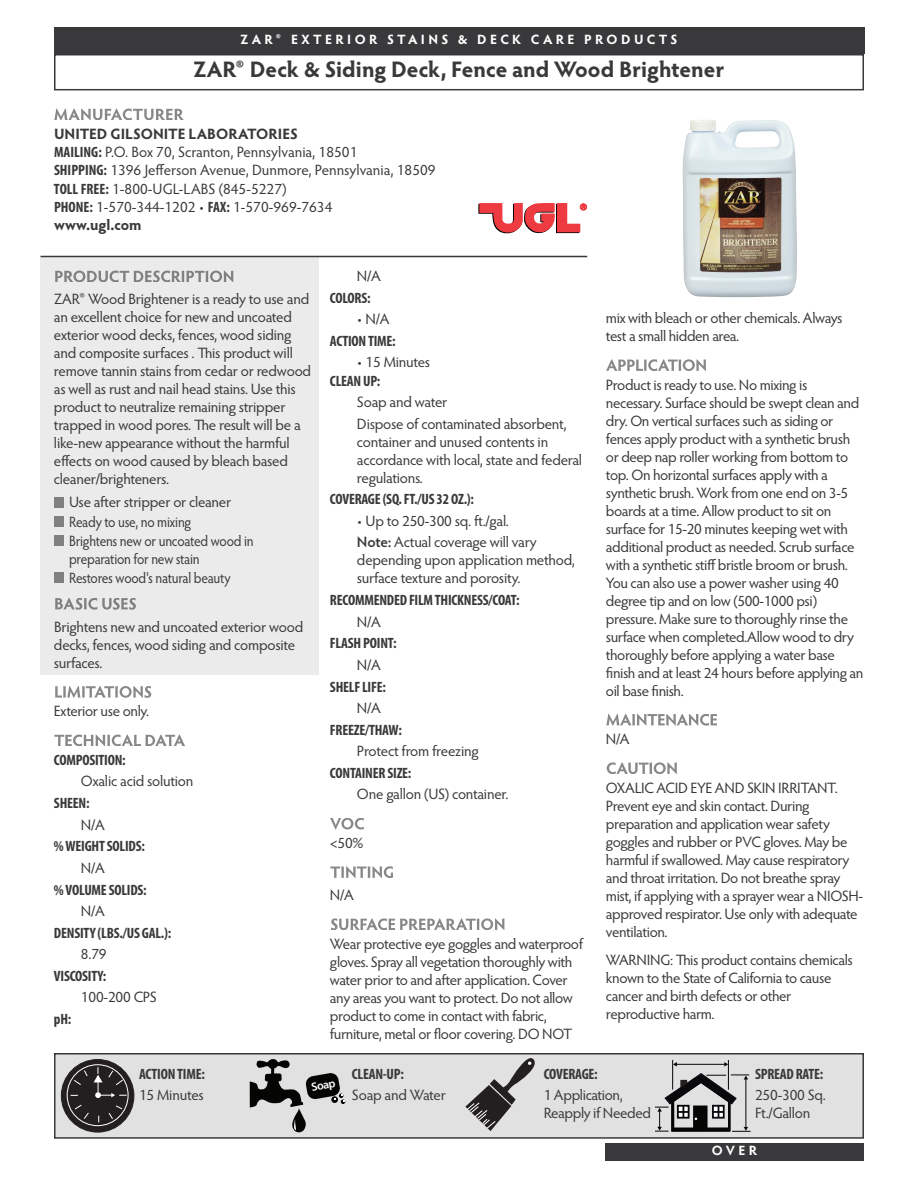
<style>
.page{position:relative;width:918px;height:1188px;background:#fff}
.page>*{position:absolute;margin:0;border:0;box-sizing:border-box;transform-origin:0 0}
.t1{font:700 22.5px "Hypatia Sans Pro";color:#39383a}
.t2{font:15px/18px "Hypatia Sans Pro";letter-spacing:-.025em;color:#39383a}
.t3{font:700 condensed 15px "Myriad Pro";letter-spacing:-.015em;color:#39383a}
.t4{font:15px/18.1px "Hypatia Sans Pro";color:#39383a}
.t5{font:700 13.5px "Hypatia Sans Pro";letter-spacing:.25em;color:#fff}
.t6{font:600 11.85px "Myriad Pro";color:#fff}
.t7{font:8.7px "Helvetica";color:#ee3a41}
.s1{font-weight:700}
.s2{font-family:"Myriad Pro";font-weight:700;font-stretch:condensed}
.s3{font-weight:600}
</style>
<div class="page">
<div style="left:40px;top:257px;width:279px;height:418px;background:#ebebeb"></div>
<div style="left:54px;top:54px;width:810px;height:36px;border:2px solid #39383a"></div>
<svg style="left:55px;top:271px;width:139px;height:11px"></svg>
<div style="left:54px;top:497px;width:10px;height:10px;background:#808081"></div>
<div style="left:54px;top:516px;width:10px;height:11px;background:#808081"></div>
<div style="left:54px;top:536px;width:10px;height:10px;background:#808081"></div>
<div style="left:54px;top:573px;width:10px;height:10px;background:#808081"></div>
<svg style="left:55px;top:598px;width:81px;height:12px"></svg>
<svg style="left:55px;top:686px;width:96px;height:12px"></svg>
<svg style="left:54px;top:735px;width:131px;height:11px"></svg>
<svg style="left:330px;top:818px;width:34px;height:12px"></svg>
<svg style="left:330px;top:866px;width:63px;height:12px"></svg>
<svg style="left:331px;top:918px;width:125px;height:12px"></svg>
<svg style="left:606px;top:359px;width:100px;height:12px"></svg>
<svg style="left:606px;top:714px;width:111px;height:12px"></svg>
<svg style="left:607px;top:762px;width:70px;height:12px"></svg>
<svg style="left:478px;top:203px;width:102px;height:31px"></svg>
<svg style="left:54px;top:109px;width:130px;height:11px"></svg>
<hr style="left:40px;top:256px;width:547px;height:1px;background:#39383a">
<img style="left:682px;top:120px;width:115px;height:177px">
<div style="left:54px;top:27px;width:810px;height:27px;background:#39383a"></div>
<div style="left:605px;top:1144px;width:259px;height:17px;background:#39383a"></div>
<div style="left:55px;top:1054px;width:808px;height:84px;background:#e1e1e1"></div>
<div style="left:54px;top:1053px;width:810px;height:86px;border:2px solid #39383a"></div>
<div style="left:61px;top:1060px;width:73px;height:72px;background:#231f20;border-radius:50%"></div>
<div style="left:61px;top:1059px;width:73px;height:74px;border:1px solid #231f20;border-radius:50%"></div>
<div style="left:67px;top:1064px;width:62px;height:62px;border:1px solid #fff;border-radius:50%"></div>
<svg style="left:73px;top:1069px;width:15px;height:16px"></svg>
<svg style="left:74px;top:1104px;width:15px;height:16px"></svg>
<svg style="left:108px;top:1105px;width:15px;height:15px"></svg>
<svg style="left:94px;top:1067px;width:33px;height:31px"></svg>
<svg style="left:250px;top:1059px;width:95px;height:74px"></svg>
<svg style="left:465px;top:1058px;width:70px;height:73px"></svg>
<hr style="left:672px;top:1060px;width:1px;height:30px;background:#050504">
<hr style="left:728px;top:1060px;width:1px;height:30px;background:#050504">
<hr style="left:676px;top:1064px;width:49px;height:1px;background:#09090d">
<svg style="left:724px;top:1062px;width:4px;height:5px"></svg>
<svg style="left:673px;top:1062px;width:4px;height:5px"></svg>
<svg style="left:655px;top:1073px;width:96px;height:59px"></svg>
<p class="t5" style="left:240px;top:34px;width:439px">ZAR® EXTERIOR STAINS &amp; DECK CARE PRODUCTS</p>
<h1 class="t1" style="left:194px;top:61px;width:532px">ZAR® Deck &amp; Siding Deck, Fence and Wood Brightener</h1>
<p class="t4" style="left:54px;top:126px;width:383px"><span class="s1">UNITED GILSONITE LABORATORIES<br></span><span class="s2">MAILING:</span> P.O. Box 70, Scranton, Pennsylvania, 18501<br><span class="s2">SHIPPING:</span> 1396 Jefferson Avenue, Dunmore, Pennsylvania, 18509<br><span class="s2">TOLL FREE:</span> 1-800-UGL-LABS (845-5227)<br><span class="s2">PHONE:</span> 1-570-344-1202 • <span class="s2">FAX:</span> 1-570-969-7634<br><span class="s1">www.ugl.com</span></p>
<p class="t7" style="left:580px;top:202px;width:8px">®</p>
<p class="t2" style="left:54px;top:292px;width:259px">ZAR® Wood Brightener is a ready to use and an excellent choice for new and uncoated exterior wood decks, fences, wood siding and composite surfaces . This product will remove tannin stains from cedar or redwood as well as rust and nail head stains. Use this product to neutralize remaining stripper trapped in wood pores. The result will be a like-new appearance without the harmful effects on wood caused by bleach based cleaner/brighteners.</p>
<p class="t2" style="left:69px;top:494px;width:186px;line-height:18.9px">Use after stripper or cleaner<br>Ready to use, no mixing<br>Brightens new or uncoated wood in preparation for new stain<br>Restores wood's natural beauty</p>
<p class="t2" style="left:54px;top:619px;width:251px">Brightens new and uncoated exterior wood decks, fences, wood siding and composite surfaces.</p>
<p class="t2" style="left:54px;top:704px;width:97px">Exterior use only.</p>
<p class="t3" style="left:54px;top:755px;width:73px">COMPOSITION:</p>
<p class="t2" style="left:81px;top:774px;width:114px">Oxalic acid solution</p>
<p class="t3" style="left:54px;top:798px;width:37px">SHEEN:</p>
<p class="t2" style="left:81px;top:817px;width:25px">N/A</p>
<p class="t3" style="left:54px;top:841px;width:92px">%WEIGHTSOLIDS:</p>
<p class="t2" style="left:81px;top:860px;width:25px">N/A</p>
<p class="t3" style="left:54px;top:884px;width:94px">%VOLUMESOLIDS:</p>
<p class="t2" style="left:81px;top:903px;width:25px">N/A</p>
<p class="t3" style="left:54px;top:928px;width:119px">DENSITY (LBS./US GAL.):</p>
<p class="t2" style="left:81px;top:947px;width:27px">8.79</p>
<p class="t3" style="left:54px;top:971px;width:54px">VISCOSITY:</p>
<p class="t2" style="left:81px;top:990px;width:77px">100-200 CPS</p>
<p class="t3" style="left:54px;top:1014px;width:19px">pH:</p>
<p class="t2" style="left:357px;top:268px;width:25px">N/A</p>
<p class="t3" style="left:330px;top:293px;width:42px">COLORS:</p>
<p class="t2" style="left:357px;top:312px;width:34px">• N/A</p>
<p class="t3" style="left:330px;top:336px;width:67px">ACTIONTIME:</p>
<p class="t2" style="left:357px;top:355px;width:75px">• 15 Minutes</p>
<p class="t3" style="left:330px;top:375px;width:52px">CLEANUP:</p>
<p class="t2" style="left:357px;top:393px;width:211px;line-height:21.6px">Soap and water<br>Dispose of contaminated absorbent,</p>
<p class="t2" style="left:357px;top:434px;width:227px">container and unused contents in accordance with local, state and federal regulations.</p>
<p class="t3" style="left:330px;top:494px;width:146px">COVERAGE(SQ.FT./US 32 OZ.):</p>
<p class="t2" style="left:357px;top:511px;width:181px;line-height:21.6px">• Up to 250-300 sq. ft./gal.<br><span class="s3">Note:</span> Actual coverage will vary</p>
<p class="t2" style="left:357px;top:553px;width:219px">depending upon application method, surface texture and porosity.</p>
<p class="t3" style="left:330px;top:595px;width:191px">RECOMMENDED FILMTHICKNESS/COAT:</p>
<p class="t2" style="left:357px;top:614px;width:25px">N/A</p>
<p class="t3" style="left:330px;top:638px;width:68px">FLASH POINT:</p>
<p class="t2" style="left:357px;top:657px;width:25px">N/A</p>
<p class="t3" style="left:330px;top:681px;width:57px">SHELFLIFE:</p>
<p class="t2" style="left:357px;top:700px;width:25px">N/A</p>
<p class="t3" style="left:330px;top:725px;width:73px">FREEZE/THAW:</p>
<p class="t2" style="left:357px;top:744px;width:123px">Protect from freezing</p>
<p class="t3" style="left:330px;top:768px;width:83px">CONTAINER SIZE:</p>
<p class="t2" style="left:357px;top:787px;width:153px">One gallon (US) container.</p>
<p class="t2" style="left:330px;top:835px;width:35px">&lt;50%</p>
<p class="t2" style="left:330px;top:888px;width:25px">N/A</p>
<p class="t2" style="left:330px;top:936px;width:255px">Wear protective eye goggles and waterproof gloves. Spray all vegetation thoroughly with water prior to and after application. Cover any areas you want to protect. Do not allow product to come in contact with fabric, furniture, metal or floor covering. DO NOT</p>
<p class="t2" style="left:606px;top:310px;width:238px">mix with bleach or other chemicals. Always test a small hidden area.</p>
<p class="t2" style="left:606px;top:377px;width:259px">Product is ready to use. No mixing is necessary. Surface should be swept clean and dry. On vertical surfaces such as siding or fences apply product with a synthetic brush or deep nap roller working from bottom to top. On horizontal surfaces apply with a synthetic brush. Work from one end on 3-5 boards at a time. Allow product to sit on surface for 15-20 minutes keeping wet with additional product as needed. Scrub surface with a synthetic stiff bristle broom or brush.<br>You can also use a power washer using 40 degree tip and on low (500-1000 psi) pressure. Make sure to thoroughly rinse the surface when completed.Allow wood to dry thoroughly before applying a water base finish and at least 24 hours before applying an oil base finish.</p>
<p class="t2" style="left:606px;top:731px;width:25px">N/A</p>
<p class="t2" style="left:606px;top:780px;width:259px">OXALIC ACID EYE AND SKIN IRRITANT.<br>Prevent eye and skin contact. During preparation and application wear safety goggles and rubber or PVC gloves. May be harmful if swallowed. May cause respiratory and throat irritation. Do not breathe spray mist, if applying with a sprayer wear a NIOSH&shy;approved respirator. Use only with adequate ventilation.</p>
<p class="t2" style="left:606px;top:953px;width:248px">WARNING: This product contains chemicals known to the State of California to cause cancer and birth defects or other reproductive harm.</p>
<p class="t3" style="left:139px;top:1068px;width:67px">ACTIONTIME:</p>
<p class="t2" style="left:139px;top:1087px;width:66px">15 Minutes</p>
<p class="t6" style="left:311px;top:1083px;width:25px;rotate:-10deg">Soap</p>
<p class="t3" style="left:352px;top:1068px;width:53px">CLEAN-UP:</p>
<p class="t2" style="left:352px;top:1087px;width:96px">Soap and Water</p>
<p class="t3" style="left:544px;top:1068px;width:56px">COVERAGE:</p>
<p class="t2" style="left:544px;top:1087px;width:109px">1 Application,<br>Reapply if Needed</p>
<p class="t3" style="left:755px;top:1068px;width:70px">SPREAD RATE:</p>
<p class="t2" style="left:755px;top:1087px;width:72px">250-300 Sq.<br>Ft./Gallon</p>
<p class="t5" style="left:712px;top:1146px;width:47px">OVER</p>
</div>
